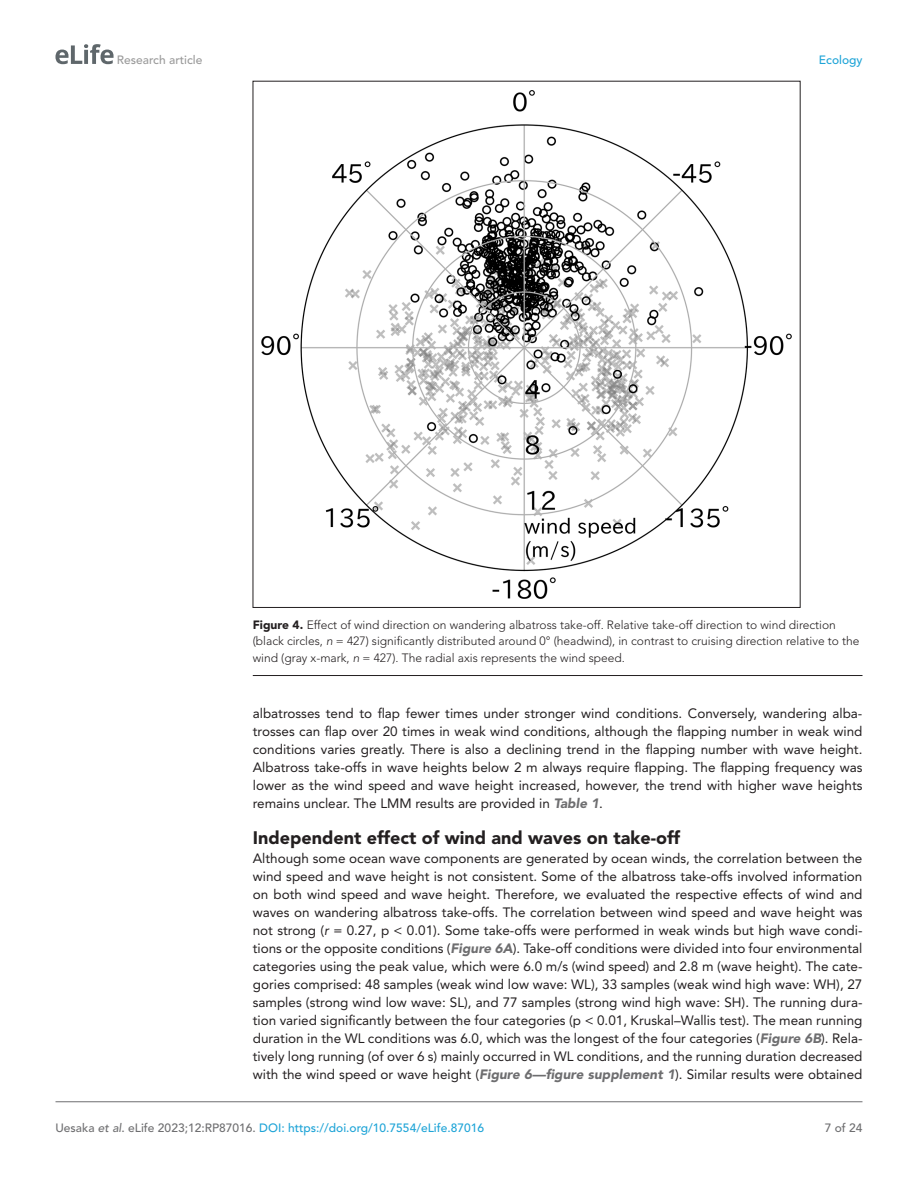
<style>
.page{position:relative;width:918px;height:1188px;background:#fff}
.page>*{position:absolute;margin:0;border:0;box-sizing:border-box;transform-origin:0 0}
.t1{font:900 18px "Avenir LT Std";color:#231f20}
.t2{font:13.5px/18px "Avenir LT Std";color:#231f20;text-align:justify}
.t3{font:300 12px/16.5px "Avenir LT Std";color:#231f20}
.t4{font:500 12px "Avenir LT Std";color:#1ea4d7}
.t5{font:500 12px "Avenir LT Std";color:#9a9a9a}
.t6{font:500 12px "Avenir LT Std";color:#6e6e70}
.s1{font-weight:900}
.s2{font-style:italic}
.s3{font-weight:900;font-style:italic;color:#6e6e70}
.s4{color:#6e6e70}
.s5{font-style:italic;color:#6e6e70}
</style>
<div class="page">
<svg style="left:55px;top:44px;width:59px;height:20px"></svg>
<hr style="left:56px;top:1101px;width:806px;height:1px;background:#6e6e70">
<hr style="left:253px;top:675px;width:610px;height:1px;background:#231f20">
<img style="left:262px;top:90px;width:529px;height:508px">
<p class="t5" style="left:117px;top:53px;width:87px">Research article</p>
<p class="t4" style="left:819px;top:53px;width:45px">Ecology</p>
<p class="t3" style="left:253px;top:616px;width:608px"><span class="s1">Figure 4.</span> Effect of wind direction on wandering albatross take-off. Relative take-off direction to wind direction (black circles, <span class="s2">n</span> = 427) significantly distributed around 0° (headwind), in contrast to cruising direction relative to the wind (gray x-mark, <span class="s2">n</span> = 427). The radial axis represents the wind speed.</p>
<p class="t2" style="left:253px;top:704px;width:611px">albatrosses tend to flap fewer times under stronger wind conditions. Conversely, wandering alba&shy;trosses can flap over 20 times in weak wind conditions, although the flapping number in weak wind conditions varies greatly. There is also a declining trend in the flapping number with wave height.<br>Albatross take-offs in wave heights below 2 m always require flapping. The flapping frequency was lower as the wind speed and wave height increased, however, the trend with higher wave heights remains unclear. The LMM results are provided in <span class="s3">Table 1</span>.</p>
<h1 class="t1" style="left:253px;top:827px;width:429px">Independent effect of wind and waves on take-off</h1>
<p class="t2" style="left:253px;top:850px;width:611px">Although some ocean wave components are generated by ocean winds, the correlation between the wind speed and wave height is not consistent. Some of the albatross take-offs involved information on both wind speed and wave height. Therefore, we evaluated the respective effects of wind and waves on wandering albatross take-offs. The correlation between wind speed and wave height was not strong (<span class="s2">r</span> = 0.27, p &lt; 0.01). Some take-offs were performed in weak winds but high wave condi&shy;tions or the opposite conditions (<span class="s3">Figure 6A</span>). Take-off conditions were divided into four environmental categories using the peak value, which were 6.0 m/s (wind speed) and 2.8 m (wave height). The cate&shy;gories comprised: 48 samples (weak wind low wave: WL), 33 samples (weak wind high wave: WH), 27 samples (strong wind low wave: SL), and 77 samples (strong wind high wave: SH). The running dura&shy;tion varied significantly between the four categories (p &lt; 0.01, Kruskal–Wallis test). The mean running duration in the WL conditions was 6.0, which was the longest of the four categories (<span class="s3">Figure 6B</span>). Rela&shy;tively long running (of over 6 s) mainly occurred in WL conditions, and the running duration decreased with the wind speed or wave height (<span class="s3">Figure 6—figure supplement 1</span>). Similar results were obtained</p>
<p class="t4" style="left:56px;top:1121px;width:430px"><span class="s4">Uesaka</span> <span class="s5">et al</span><span class="s4">. eLife 2023;12:RP87016.</span> DOI: https://doi.org/10.7554/eLife.87016</p>
<p class="t6" style="left:825px;top:1121px;width:39px">7 of 24</p>
</div>
